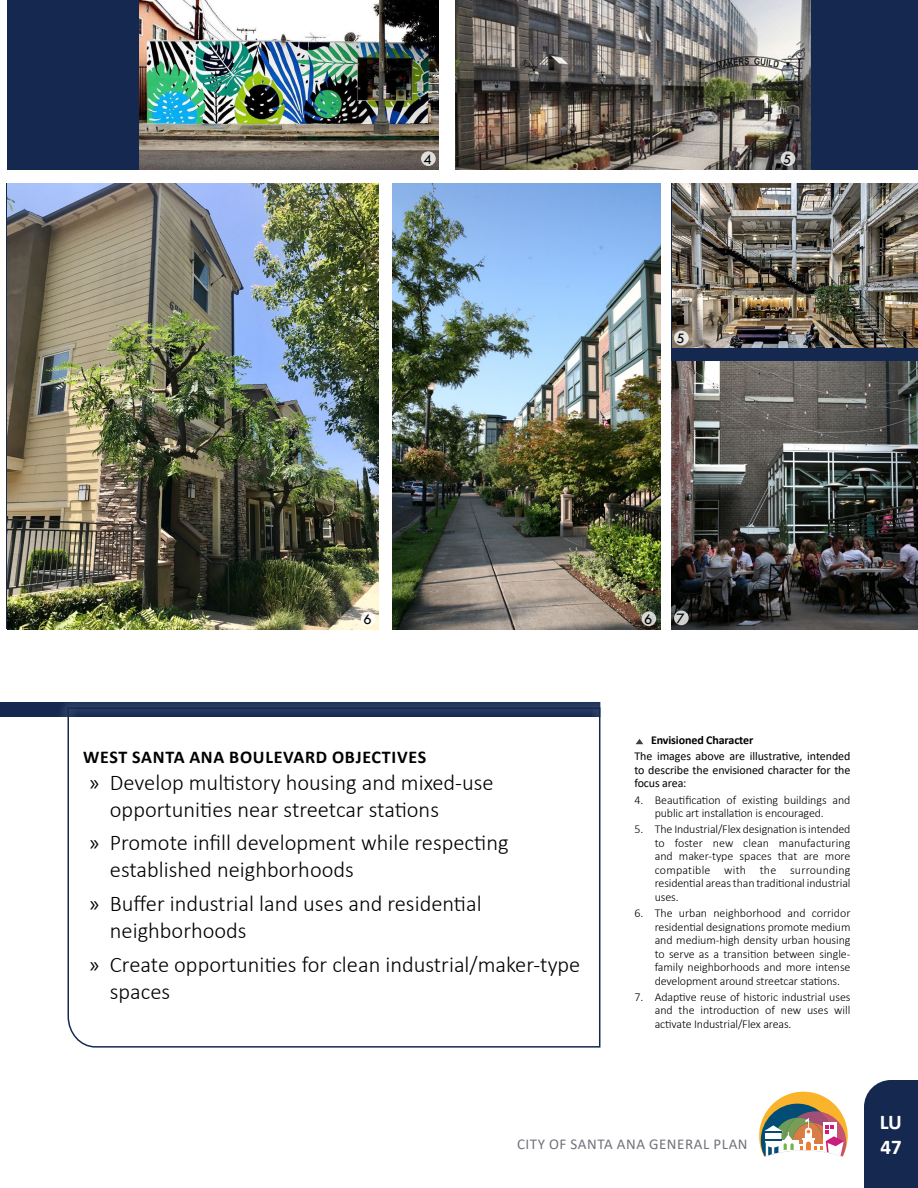
<style>
.page{position:relative;width:918px;height:1188px;background:#fff}
.page>*{position:absolute;margin:0;border:0;box-sizing:border-box;transform-origin:0 0}
.t1{font:300 22.5px/27px "Calibri";color:#000}
.t2{font:700 21px/25.2px "Calibri";color:#fff}
.t3{font:700 18px "Calibri";letter-spacing:.04em;color:#000}
.t4{font:15px "Calibri";letter-spacing:.04em;color:#72717b}
.t5{font:15px "Tw Cen";color:#000}
.t6{font:300 12px/13.5px "Calibri";letter-spacing:-.01em;color:#000;text-align:justify}
.t7{font:12px/13.5px "Calibri";letter-spacing:-.005em;color:#000;text-align:justify}
.t8{font:700 12px "Calibri";letter-spacing:-.01em;color:#000}
.s1{font-family:"Myriad Pro";font-weight:400}
</style>
<div class="page">
<svg style="left:759px;top:1092px;width:89px;height:65px"></svg>
<div style="left:0;top:702px;width:600px;height:15px;background:#142850"></div>
<div style="left:58px;top:698px;width:552px;height:359px;background:#fff;opacity:.75"></div>
<svg style="left:67px;top:707px;width:534px;height:341px"></svg>
<svg style="left:636px;top:739px;width:7px;height:5px"></svg>
<div style="left:864px;top:1080px;width:54px;height:108px;background:#142850"></div>
<img style="left:393px;top:183px;width:267px;height:446px">
<div style="left:672px;top:183px;width:246px;height:446px;background:#142850"></div>
<img style="left:8px;top:183px;width:371px;height:446px">
<div style="left:456px;top:0;width:462px;height:169px;background:#142850"></div>
<img style="left:456px;top:0;width:355px;height:169px">
<div style="left:7px;top:0;width:432px;height:169px;background:#142850"></div>
<img style="left:140px;top:0;width:299px;height:169px">
<img style="left:672px;top:183px;width:245px;height:165px">
<svg style="left:421px;top:151px;width:15px;height:15px"></svg>
<div style="left:781px;top:151px;width:14px;height:15px;background:#d9d9da;border-radius:50%"></div>
<div style="left:674px;top:331px;width:15px;height:14px;background:#e7e4e0;border-radius:50%"></div>
<svg style="left:361px;top:611px;width:15px;height:15px"></svg>
<svg style="left:642px;top:611px;width:14px;height:15px"></svg>
<img style="left:672px;top:362px;width:246px;height:267px">
<div style="left:674px;top:611px;width:15px;height:14px;background:#d2d2d2;border-radius:50%"></div>
<p class="t5" style="left:424px;top:150px;width:10px">4</p>
<p class="t5" style="left:783px;top:150px;width:10px">5</p>
<p class="t5" style="left:677px;top:329px;width:10px">5</p>
<p class="t5" style="left:363px;top:610px;width:10px">6</p>
<p class="t5" style="left:644px;top:610px;width:10px">6</p>
<p class="t5" style="left:677px;top:609px;width:10px">7</p>
<h3 class="t3" style="left:83px;top:744px;width:344px">WEST SANTA ANA BOULEVARD OBJECTIVES</h3>
<h1 class="t1" style="left:110px;top:769px;width:385px;text-indent:-20px"><span class="s1">»</span> Develop multistory housing and mixed-use opportunities near streetcar stations</h1>
<h1 class="t1" style="left:110px;top:829px;width:400px;text-indent:-20px"><span class="s1">»</span> Promote infill development while respecting established neighborhoods</h1>
<h1 class="t1" style="left:110px;top:890px;width:373px;text-indent:-20px"><span class="s1">»</span> Buffer industrial land uses and residential neighborhoods</h1>
<h1 class="t1" style="left:110px;top:951px;width:472px;text-indent:-20px"><span class="s1">»</span> Create opportunities for clean industrial/maker-type spaces</h1>
<p class="t8" style="left:651px;top:732px;width:104px">Envisioned Character</p>
<p class="t7" style="left:634px;top:749px;width:217px">The images above are illustrative, intended to describe the envisioned character for the focus area:</p>
<p class="t6" style="left:634px;top:793px;width:218px;text-align:center">4. Beautification of existing buildings and public art installation is encouraged.</p>
<p class="t6" style="left:655px;top:822px;width:197px;text-indent:-20px">5. The Industrial/Flex designation is intended to foster new clean manufacturing and maker-type spaces that are more compatible with the surrounding residential areas than traditional industrial uses.</p>
<p class="t6" style="left:655px;top:906px;width:197px;text-indent:-20px">6. The urban neighborhood and corridor residential designations promote medium and medium-high density urban housing to serve as a transition between single&shy;family neighborhoods and more intense development around streetcar stations.</p>
<p class="t6" style="left:655px;top:990px;width:197px;text-indent:-20px">7. Adaptive reuse of historic industrial uses and the introduction of new uses will activate Industrial/Flex areas.</p>
<p class="t4" style="left:517px;top:1134px;width:232px">CITY OF SANTA ANA GENERAL PLAN</p>
<h2 class="t2" style="left:880px;top:1109px;width:24px">LU<br>47</h2>
</div>
